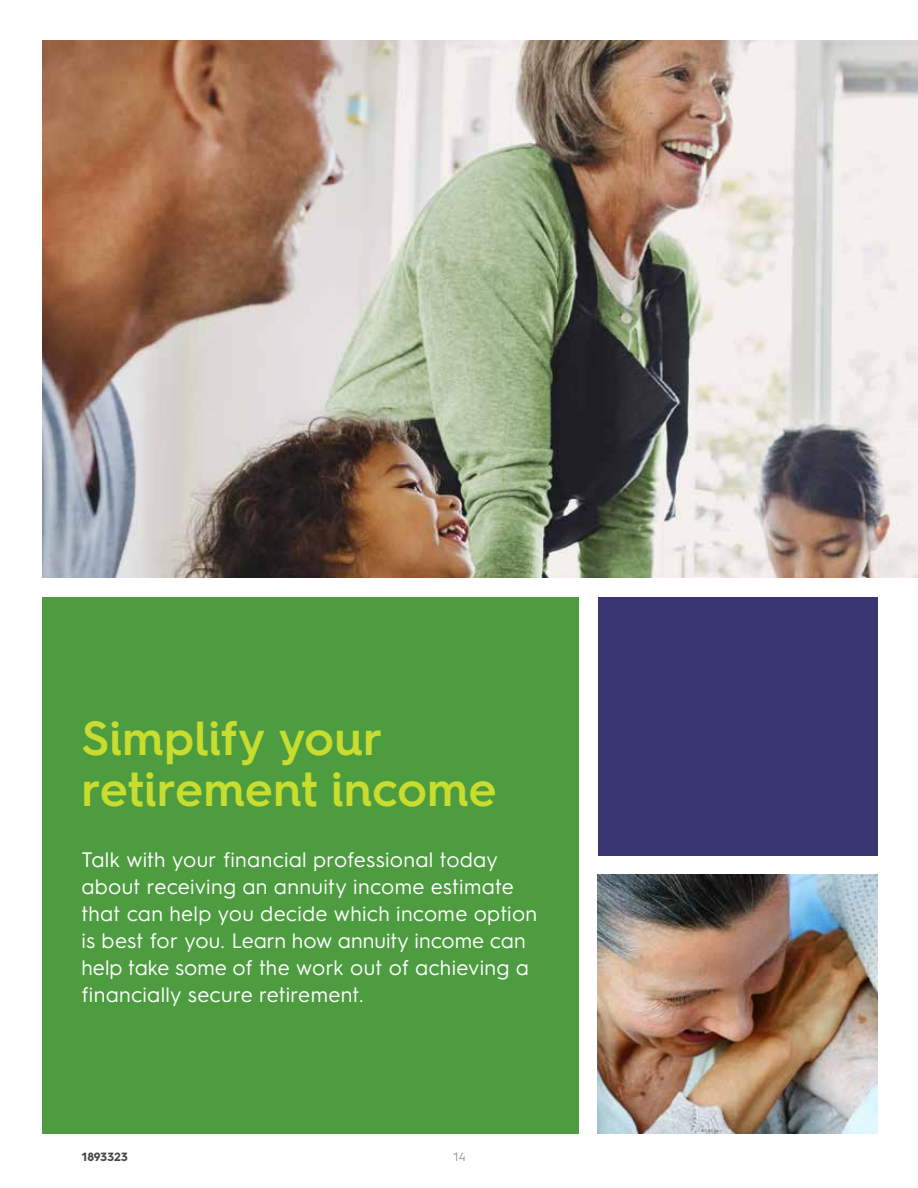
<style>
.page{position:relative;width:918px;height:1188px;background:#fff}
.page>*{position:absolute;margin:0;border:0;box-sizing:border-box;transform-origin:0 0}
.t1{font:600 48px/51px "Hurme Geometric Sans 4";letter-spacing:-.005em;color:#c9dd2f}
.t2{font:21px/27px "Hurme Geometric Sans 3";letter-spacing:.01em;color:#fff}
.t3{font:700 12px "Hurme Geometric Sans 3";letter-spacing:-.01em;color:#484848}
.t4{font:12px "Hurme Geometric Sans 3";color:#939393}
</style>
<div class="page">
<div style="left:43px;top:597px;width:536px;height:537px;background:#4d9d40"></div>
<img style="left:43px;top:41px;width:875px;height:537px">
<div style="left:598px;top:597px;width:280px;height:258px;background:#3a3673"></div>
<img style="left:598px;top:875px;width:280px;height:259px">
<h1 class="t1" style="left:81px;top:712px;width:417px">Simplify your retirement income</h1>
<p class="t2" style="left:81px;top:845px;width:457px">Talk with your financial professional today about receiving an annuity income estimate that can help you decide which income option is best for you. Learn how annuity income can help take some of the work out of achieving a financially secure retirement.</p>
<p class="t3" style="left:81px;top:1148px;width:48px">1893323</p>
<p class="t4" style="left:453px;top:1148px;width:14px">14</p>
</div>
